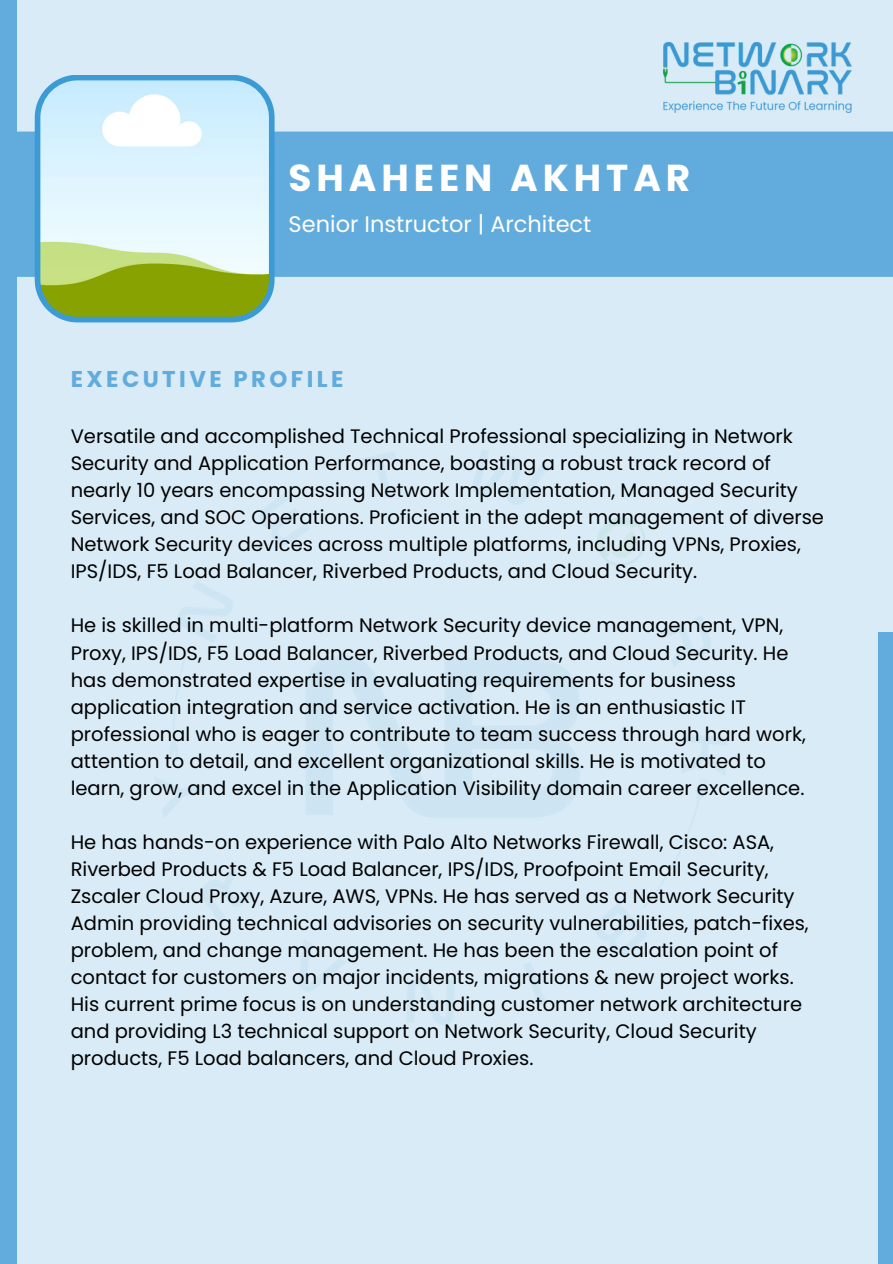
<style>
.page{position:relative;width:893px;height:1264px;background:#fff}
.page>*{position:absolute;margin:0;border:0;box-sizing:border-box;transform-origin:0 0}
.t1{font:700 37.5px "Poppins";letter-spacing:.13em;color:#fff}
.t2{font:700 22.8px "Poppins";letter-spacing:.15em;color:#62acdd}
.t3{font:22.5px "Poppins";color:#fff}
.t4{font:19.5px/27px "Poppins";color:#000}
</style>
<div class="page">
<div style="left:0;top:0;width:892px;height:1263px;background:#d8ebf6"></div>
<div style="left:17px;top:132px;width:875px;height:145px;background:#62acdd"></div>
<img style="left:663px;top:43px;width:188px;height:69px">
<div style="left:0;top:0;width:17px;height:1263px;background:#62acdd"></div>
<div style="left:878px;top:631px;width:14px;height:632px;background:#62acdd"></div>
<svg style="left:35px;top:75px;width:239px;height:247px"></svg>
<p class="t1" style="left:288px;top:152px;width:403px">SHAHEEN AKHTAR</p>
<p class="t3" style="left:288px;top:208px;width:304px">Senior Instructor | Architect</p>
<p class="t2" style="left:71px;top:363px;width:274px">EXECUTIVE PROFILE</p>
<h1 class="t4" style="left:71px;top:423px;width:754px">Versatile and accomplished Technical Professional specializing in Network Security and Application Performance, boasting a robust track record of nearly 10 years encompassing Network Implementation, Managed Security Services, and SOC Operations. Proficient in the adept management of diverse Network Security devices across multiple platforms, including VPNs, Proxies, IPS/IDS, F5 Load Balancer, Riverbed Products, and Cloud Security.</h1>
<h3 class="t4" style="left:71px;top:612px;width:736px">He is skilled in multi-platform Network Security device management, VPN, Proxy, IPS/IDS, F5 Load Balancer, Riverbed Products, and Cloud Security. He has demonstrated expertise in evaluating requirements for business application integration and service activation. He is an enthusiastic IT professional who is eager to contribute to team success through hard work, attention to detail, and excellent organizational skills. He is motivated to learn, grow, and excel in the Application Visibility domain career excellence.</h3>
<h2 class="t4" style="left:71px;top:828px;width:739px">He has hands-on experience with Palo Alto Networks Firewall, Cisco: ASA, Riverbed Products &amp; F5 Load Balancer, IPS/IDS, Proofpoint Email Security, Zscaler Cloud Proxy, Azure, AWS, VPNs. He has served as a Network Security Admin providing technical advisories on security vulnerabilities, patch-fixes, problem, and change management. He has been the escalation point of contact for customers on major incidents, migrations &amp; new project works.<br>His current prime focus is on understanding customer network architecture and providing L3 technical support on Network Security, Cloud Security products, F5 Load balancers, and Cloud Proxies.</h2>
</div>
